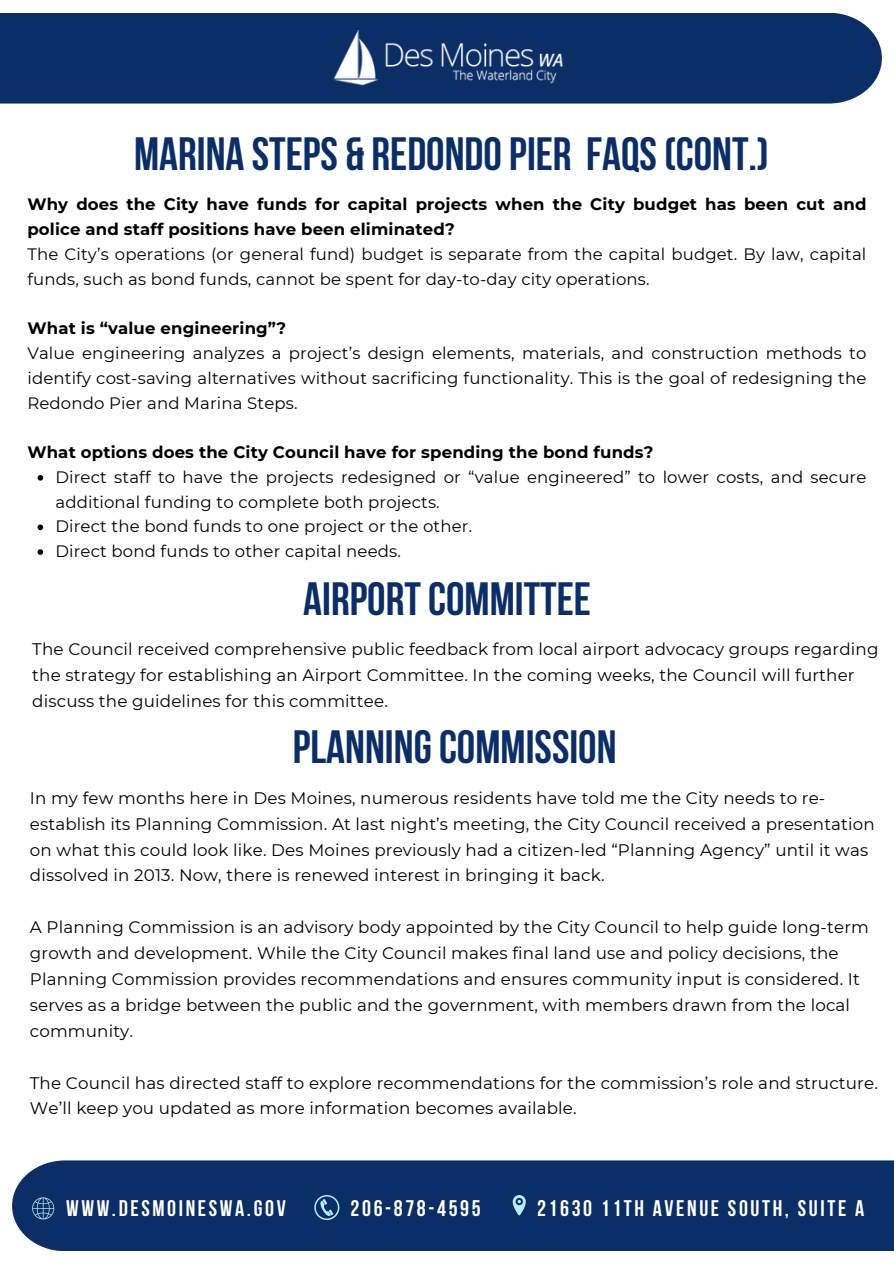
<style>
.page{position:relative;width:894px;height:1264px;background:#fff}
.page>*{position:absolute;margin:0;border:0;box-sizing:border-box;transform-origin:0 0}
.t1{font:700 46.5px "Bebas Neue";color:#0b2e66}
.t2{font:700 22.5px "Bebas Neue";letter-spacing:.115em;color:#fffff9}
.t3{font:16.65px/25.8px "Montserrat";letter-spacing:.01em;color:#000}
.t4{font:16.5px/24.8px "Montserrat";letter-spacing:.01em;color:#000}
.t5{font:700 16.5px/24.8px "Montserrat";letter-spacing:.01em;color:#000}
</style>
<div class="page">
<div style="left:0;top:13px;width:881px;height:91px;background:#0b2e66"></div>
<img style="left:332px;top:31px;width:232px;height:56px">
<div style="left:12px;top:1160px;width:881px;height:91px;background:#0b2e66"></div>
<svg style="left:314px;top:1194px;width:25px;height:25px"></svg>
<svg style="left:512px;top:1194px;width:13px;height:21px"></svg>
<svg style="left:32px;top:1197px;width:22px;height:22px"></svg>
<svg style="left:38px;top:475px;width:5px;height:5px"></svg>
<svg style="left:38px;top:524px;width:5px;height:6px"></svg>
<svg style="left:38px;top:549px;width:5px;height:6px"></svg>
<p class="t1" style="left:134px;top:135px;width:636px">MARINA STEPS &amp; REDONDOPIER FAQS(CONT.)</p>
<p class="t5" style="left:27px;top:192px;width:840px">Why does the City have funds for capital projects when the City budget has been cut and police and staff positions have been eliminated?</p>
<p class="t4" style="left:27px;top:242px;width:840px">The City’s operations (or general fund) budget is separate from the capital budget. By law, capital funds, such as bond funds, cannot be spent for day-to-day city operations.</p>
<h4 class="t5" style="left:27px;top:316px;width:260px">What is “value engineering”?</h4>
<p class="t4" style="left:27px;top:341px;width:840px;text-align:justify">Value engineering analyzes a project’s design elements, materials, and construction methods to identify cost-saving alternatives without sacrificing functionality. This is the goal of redesigning the Redondo Pier and Marina Steps.</p>
<p class="t5" style="left:27px;top:440px;width:627px">What options does the City Council have for spending the bond funds?</p>
<p class="t4" style="left:55px;top:464px;width:812px">Direct staff to have the projects redesigned or “value engineered” to lower costs, and secure additional funding to complete both projects.</p>
<h1 class="t4" style="left:55px;top:514px;width:418px">Direct the bond funds to one project or the other.</h1>
<p class="t4" style="left:55px;top:539px;width:347px">Direct bond funds to other capital needs.</p>
<h1 class="t1" style="left:303px;top:579px;width:289px">AIRPORTCOMMITTEE</h1>
<p class="t3" style="left:32px;top:636px;width:847px">The Council received comprehensive public feedback from local airport advocacy groups regarding the strategy for establishing an Airport Committee. In the coming weeks, the Council will further discuss the guidelines for this committee.</p>
<p class="t1" style="left:292px;top:728px;width:325px">PLANNINGCOMMISSION</p>
<p class="t3" style="left:30px;top:785px;width:846px">In my few months here in Des Moines, numerous residents have told me the City needs to re&shy;establish its Planning Commission. At last night’s meeting, the City Council received a presentation on what this could look like. Des Moines previously had a citizen-led “Planning Agency” until it was dissolved in 2013. Now, there is renewed interest in bringing it back.</p>
<p class="t3" style="left:30px;top:914px;width:840px">A Planning Commission is an advisory body appointed by the City Council to help guide long-term growth and development. While the City Council makes final land use and policy decisions, the Planning Commission provides recommendations and ensures community input is considered. It serves as a bridge between the public and the government, with members drawn from the local community.</p>
<h2 class="t3" style="left:30px;top:1069px;width:849px">The Council has directed staff to explore recommendations for the commission’s role and structure.<br>We’ll keep you updated as more information becomes available.</h2>
<p class="t2" style="left:66px;top:1199px;width:221px">WWW.DESMOINESWA.GOV</p>
<p class="t2" style="left:350px;top:1199px;width:131px">206-878-4595</p>
<h1 class="t2" style="left:537px;top:1199px;width:328px">21630 11TH AVENUE SOUTH, SUITE A</h1>
</div>
